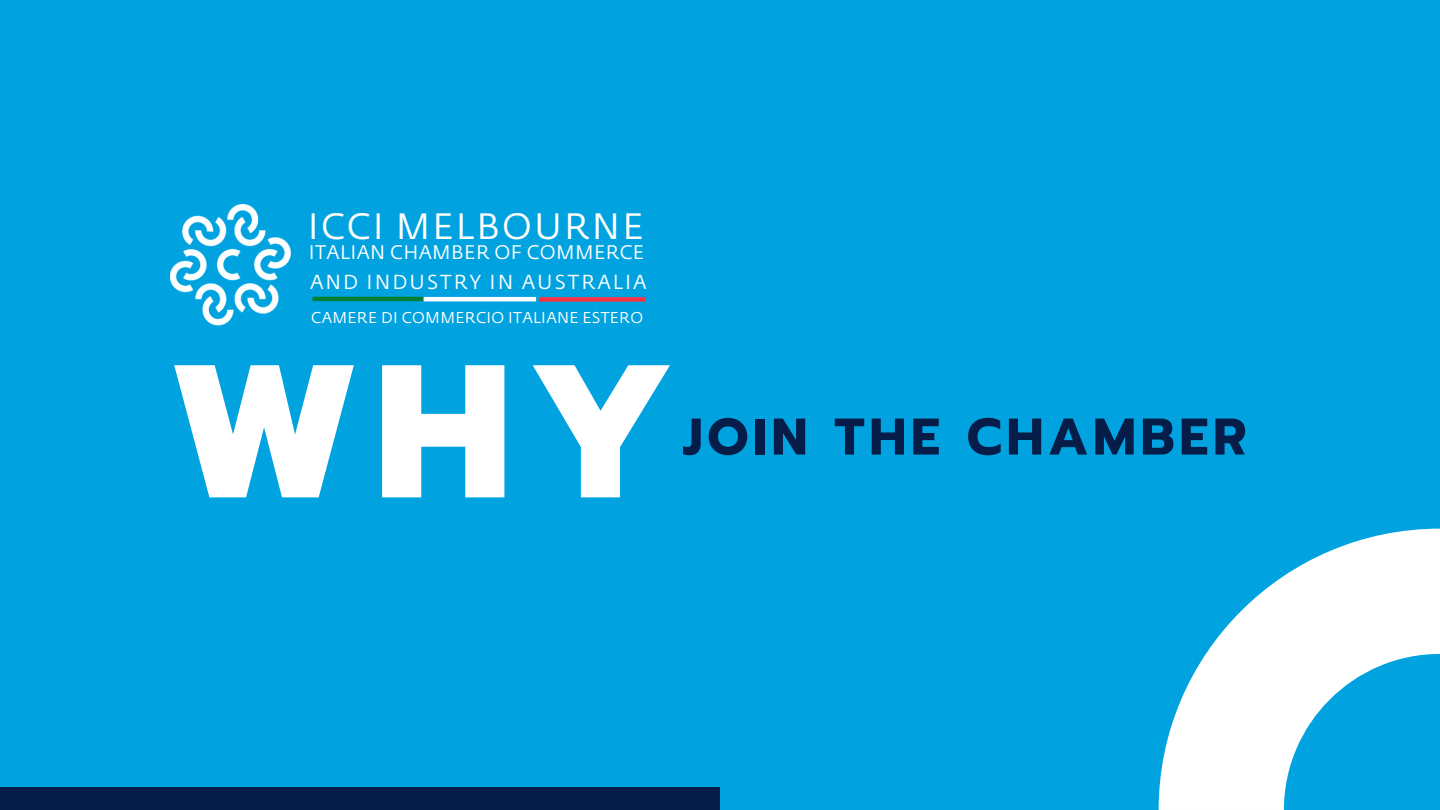
<style>
.page{position:relative;width:1440px;height:810px;background:#00a3e0}
.page>*{position:absolute;margin:0;border:0;box-sizing:border-box;transform-origin:0 0}
.t1{font:800 189px "Prompt";color:#fff}
.t2{font:700 51.5px "Prompt";letter-spacing:.09em;color:#071d49}
.t3{font:36.3px "Fedra Sans Std";letter-spacing:.06em;color:#fff}
.t4{font:20.1px "Fedra Sans Std";letter-spacing:.1em;color:#fff}
.t5{font:19.5px "Fedra Sans Std";letter-spacing:.02em;color:#fff}
.t6{font:15.5px "Fedra Sans Std";letter-spacing:.02em;color:#fff}
</style>
<div class="page">
<svg style="left:1159px;top:529px;width:281px;height:281px;fill:#fff"></svg>
<div style="left:0;top:787px;width:720px;height:23px;background:#071d49"></div>
<img style="left:170px;top:205px;width:121px;height:121px">
<hr style="left:312px;top:297px;width:112px;height:4px;background:#008037">
<hr style="left:424px;top:297px;width:112px;height:4px;background:#fff">
<div style="left:539px;top:297px;width:107px;height:5px;background:#fd3241"></div>
<p class="t3" style="left:308px;top:211px;width:337px">ICCI MELBOURNE</p>
<p class="t5" style="left:309px;top:244px;width:337px">ITALIAN CHAMBER OF COMMERCE</p>
<p class="t4" style="left:310px;top:273px;width:338px">AND INDUSTRY IN AUSTRALIA</p>
<p class="t6" style="left:311px;top:311px;width:333px">CAMERE DI COMMERCIO ITALIANE ESTERO</p>
<p class="t1" style="left:170px;top:291px;width:505px">WHY</p>
<p class="t2" style="left:683px;top:398px;width:565px">JOIN THE CHAMBER</p>
</div>
